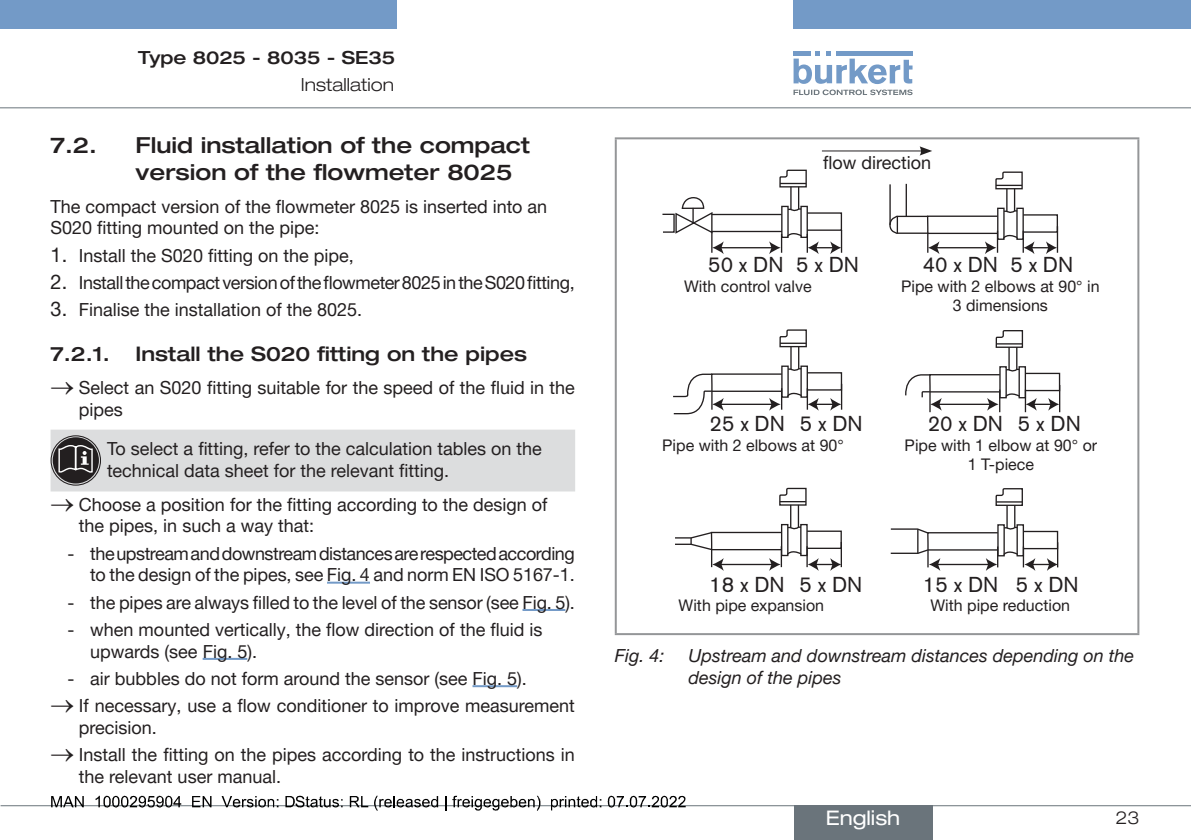
<style>
.page{position:relative;width:1191px;height:840px;background:#fff}
.page>*{position:absolute;margin:0;border:0;box-sizing:border-box;transform-origin:0 0}
.t1{font:500 expanded 22px/26.4px "Helvetica Neue LTW1 G";color:#231f20}
.t2{font:21.4px "Akzidenz Grotesk BQ";color:#231f20}
.t3{font:500 expanded 20px "Helvetica Neue LTW1 G";color:#231f20}
.t4{font:expanded 20px "Helvetica Neue LTW1 G";color:#fff}
.t5{font:18px/21.6px "Helvetica Neue LTW1 G";color:#231f20}
.t6{font:18px/21.6px "Helvetica Neue LTW1 G";letter-spacing:-.025em;color:#231f20;text-align:right}
.t7{font:italic 18px/21.6px "Helvetica Neue LTW1 G";color:#231f20}
.t8{font:500 expanded 18px "Helvetica Neue LTW1 G";color:#231f20}
.t9{font:300 expanded 18px "Helvetica Neue LTW1 G";color:#231f20}
.t10{font:16px/19.2px "Helvetica Neue LTW1 G";color:#231f20;text-align:center}
.s1{font-size:20px}
</style>
<div class="page">
<div style="left:0;top:0;width:396px;height:28px;background:#739ac7"></div>
<div style="left:793px;top:0;width:398px;height:28px;background:#739ac7"></div>
<svg style="left:793px;top:51px;width:119px;height:44px"></svg>
<hr style="left:0;top:107px;width:1191px;height:1px;background:#6a747b">
<hr style="left:327px;top:581px;width:43px;height:2px;background:#739ac7">
<hr style="left:522px;top:608px;width:43px;height:2px;background:#739ac7">
<hr style="left:203px;top:657px;width:44px;height:2px;background:#739ac7">
<hr style="left:472px;top:684px;width:45px;height:2px;background:#739ac7">
<svg style="left:51px;top:429px;width:524px;height:62px;background:#d4d4d5"></svg>
<hr style="left:615px;top:137px;width:524px;height:2px;background:#949698">
<hr style="left:615px;top:139px;width:2px;height:493px;background:#949698">
<hr style="left:1137px;top:139px;width:2px;height:493px;background:#949698">
<hr style="left:615px;top:632px;width:524px;height:2px;background:#949698">
<div style="left:662px;top:213px;width:12px;height:20px;border:1px solid #231f20"></div>
<hr style="left:711px;top:214px;width:70px;height:1px;background:#231f20">
<hr style="left:712px;top:231px;width:70px;height:1px;background:#231f20">
<div style="left:781px;top:206px;width:7px;height:32px;border:1px solid #231f20"></div>
<svg style="left:779px;top:169px;width:28px;height:43px"></svg>
<div style="left:806px;top:212px;width:36px;height:19px;border:1px solid #231f20"></div>
<hr style="left:720px;top:247px;width:52px;height:1px;background:#231f20">
<svg style="left:674px;top:197px;width:49px;height:57px"></svg>
<svg style="left:769px;top:230px;width:73px;height:24px"></svg>
<div style="left:1022px;top:214px;width:36px;height:18px;border:1px solid #231f20"></div>
<hr style="left:1056px;top:226px;width:2px;height:26px;background:#231f20">
<div style="left:806px;top:530px;width:36px;height:18px;border:1px solid #231f20"></div>
<hr style="left:840px;top:541px;width:2px;height:26px;background:#231f20">
<svg style="left:673px;top:329px;width:169px;height:86px"></svg>
<svg style="left:675px;top:487px;width:166px;height:83px"></svg>
<svg style="left:889px;top:171px;width:168px;height:83px"></svg>
<svg style="left:905px;top:330px;width:155px;height:83px"></svg>
<svg style="left:890px;top:488px;width:168px;height:82px"></svg>
<hr style="left:822px;top:150px;width:100px;height:1px;background:#231f20">
<svg style="left:919px;top:146px;width:13px;height:9px"></svg>
<hr style="left:1px;top:804px;width:1190px;height:1px;background:#6a747b">
<div style="left:793px;top:805px;width:139px;height:34px;background:#6a747b"></div>
<svg style="left:51px;top:796px;width:33px;height:10px"></svg>
<svg style="left:96px;top:795px;width:85px;height:12px"></svg>
<svg style="left:192px;top:796px;width:19px;height:10px"></svg>
<svg style="left:222px;top:796px;width:56px;height:11px"></svg>
<svg style="left:285px;top:795px;width:57px;height:12px"></svg>
<svg style="left:350px;top:796px;width:18px;height:10px"></svg>
<svg style="left:374px;top:795px;width:64px;height:15px"></svg>
<svg style="left:445px;top:796px;width:1px;height:14px"></svg>
<svg style="left:452px;top:795px;width:88px;height:15px"></svg>
<svg style="left:551px;top:796px;width:50px;height:14px"></svg>
<svg style="left:607px;top:795px;width:78px;height:12px"></svg>
<p class="t8" style="left:138px;top:46px;width:258px">Type 8025 - 8035 - SE35</p>
<p class="t9" style="left:301px;top:74px;width:95px">Installation</p>
<p class="t1" style="left:51px;top:131px;width:48px">7.2.</p>
<p class="t1" style="left:136px;top:131px;width:396px">Fluid installation of the compact version of the flowmeter 8025</p>
<p class="t5" style="left:51px;top:195px;width:498px">The compact version of the flowmeter 8025 is inserted into an<br>S020 fitting mounted on the pipe:</p>
<p class="t5" style="left:51px;top:244px;width:305px"><span class="s1">1.</span> Install the S020 fitting on the pipe,</p>
<p class="t6" style="left:51px;top:271px;width:525px"><span class="s1">2.</span> Install the compact version of the flowmeter 8025 in the S020 fitting,</p>
<p class="t5" style="left:51px;top:299px;width:313px"><span class="s1">3.</span> Finalise the installation of the 8025.</p>
<p class="t3" style="left:51px;top:341px;width:61px">7.2.1.</p>
<p class="t3" style="left:136px;top:341px;width:393px">Install the S020 fitting on the pipes</p>
<p class="t5" style="left:79px;top:377px;width:497px;text-indent:-28px">→ Select an S020 fitting suitable for the speed of the fluid in the pipes</p>
<p class="t5" style="left:107px;top:437px;width:436px">To select a fitting, refer to the calculation tables on the technical data sheet for the relevant fitting.</p>
<p class="t5" style="left:79px;top:493px;width:470px;text-indent:-28px">→ Choose a position for the fitting according to the design of the pipes, in such a way that:</p>
<p class="t6" style="left:68px;top:542px;width:508px">- the upstream and downstream distances are respected according to the design of the pipes, see Fig. 4 and norm EN ISO 5167-1.</p>
<p class="t5" style="left:68px;top:591px;width:509px">- the pipes are always filled to the level of the sensor (see Fig. 5).</p>
<p class="t5" style="left:90px;top:618px;width:453px;text-indent:-23px">- when mounted vertically, the flow direction of the fluid is upwards (see Fig. 5).</p>
<p class="t5" style="left:68px;top:667px;width:461px">- air bubbles do not form around the sensor (see Fig. 5).</p>
<p class="t5" style="left:79px;top:694px;width:497px;text-indent:-28px">→ If necessary, use a flow conditioner to improve measurement precision.</p>
<p class="t5" style="left:79px;top:743px;width:497px;text-indent:-28px">→ Install the fitting on the pipes according to the instructions in the relevant user manual.</p>
<p class="t5" style="left:823px;top:152px;width:109px">flow direction</p>
<p class="t2" style="left:708px;top:252px;width:152px">50 x DN 5 x DN</p>
<p class="t2" style="left:922px;top:252px;width:152px">40 x DN 5 x DN</p>
<p class="t10" style="left:684px;top:276px;width:129px">With control valve</p>
<p class="t10" style="left:901px;top:276px;width:200px">Pipe with 2 elbows at 90° in<br>3 dimensions</p>
<p class="t2" style="left:709px;top:410px;width:155px">25 x DN 5 x DN</p>
<p class="t2" style="left:927px;top:410px;width:155px">20 x DN 5 x DN</p>
<p class="t10" style="left:662px;top:435px;width:183px">Pipe with 2 elbows at 90°</p>
<p class="t10" style="left:904px;top:435px;width:194px">Pipe with 1 elbow at 90° or<br>1 T-piece</p>
<p class="t2" style="left:709px;top:572px;width:155px">18 x DN 5 x DN</p>
<p class="t2" style="left:923px;top:572px;width:157px">15 x DN 5 x DN</p>
<p class="t10" style="left:678px;top:595px;width:147px">With pipe expansion</p>
<p class="t10" style="left:930px;top:595px;width:141px">With pipe reduction</p>
<p class="t7" style="left:615px;top:644px;width:51px">Fig. 4:</p>
<p class="t7" style="left:688px;top:644px;width:447px">Upstream and downstream distances depending on the design of the pipes</p>
<p class="t4" style="left:825px;top:805px;width:76px">English</p>
<p class="t9" style="left:1115px;top:806px;width:26px">23</p>
</div>
